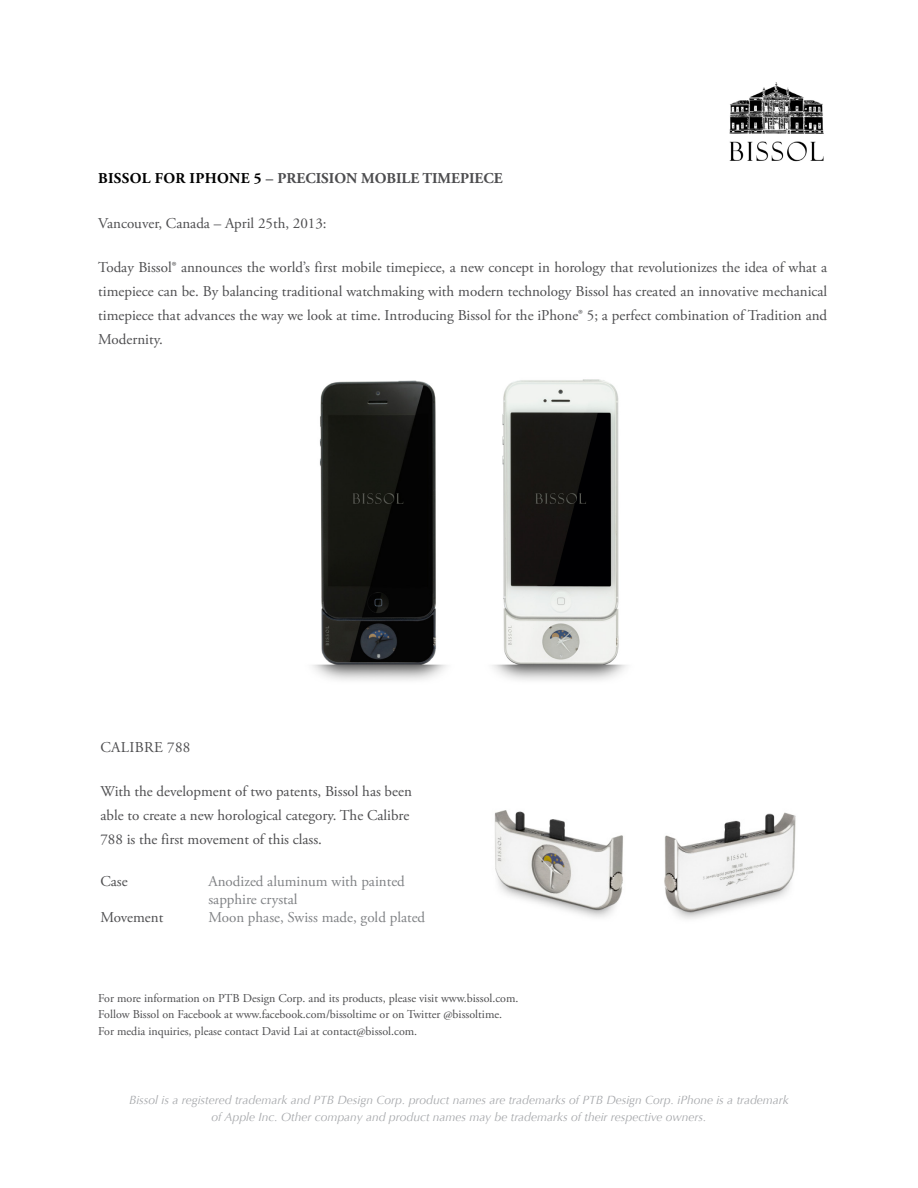
<style>
.page{position:relative;width:918px;height:1188px;background:#fff}
.page>*{position:absolute;margin:0;border:0;box-sizing:border-box;transform-origin:0 0}
.t1{font:15px/24px "Adobe Garamond Pro";color:#4d4d4f;text-align:justify}
.t2{font:15px/18px "Adobe Garamond Pro";color:#808285}
.t3{font:700 15px "Adobe Garamond Pro";color:#4d4d4f}
.t4{font:15px "Adobe Garamond Pro";letter-spacing:.02em;color:#4d4d4f}
.t5{font:12px/16.5px "Adobe Garamond Pro";color:#4d4d4f}
.t6{font:italic 12px/16.5px "Optima";color:#a7a9ac;text-align:center}
.s1{color:#000}
</style>
<div class="page">
<img style="left:729px;top:82px;width:95px;height:80px">
<img style="left:312px;top:379px;width:315px;height:302px">
<img style="left:494px;top:810px;width:302px;height:109px">
<p class="t3" style="left:98px;top:170px;width:406px"><span class="s1">BISSOL FOR IPHONE 5</span> – PRECISION MOBILE TIMEPIECE</p>
<p class="t1" style="left:98px;top:211px;width:230px">Vancouver, Canada – April 25th, 2013:</p>
<p class="t1" style="left:98px;top:256px;width:731px">Today Bissol® announces the world’s first mobile timepiece, a new concept in horology that revolutionizes the idea of what a timepiece can be. By balancing traditional watchmaking with modern technology Bissol has created an innovative mechanical timepiece that advances the way we look at time. Introducing Bissol for the iPhone® 5; a perfect combination of Tradition and Modernity.</p>
<p class="t4" style="left:100px;top:738px;width:91px">CALIBRE 788</p>
<p class="t1" style="left:100px;top:780px;width:313px;text-align:left">With the development of two patents, Bissol has been able to create a new horological category. The Calibre<br>788 is the first movement of this class.</p>
<p class="t1" style="left:100px;top:870px;width:29px">Case</p>
<p class="t2" style="left:208px;top:873px;width:198px">Anodized aluminum with painted sapphire crystal</p>
<p class="t1" style="left:100px;top:906px;width:64px">Movement</p>
<p class="t2" style="left:208px;top:909px;width:218px">Moon phase, Swiss made, gold plated</p>
<p class="t5" style="left:98px;top:990px;width:422px">For more information on PTB Design Corp. and its products, please visit www.bissol.com.<br>Follow Bissol on Facebook at www.facebook.com/bissoltime or on Twitter @bissoltime.<br>For media inquiries, please contact David Lai at contact@bissol.com.</p>
<p class="t6" style="left:129px;top:1092px;width:661px">Bissol is a registered trademark and PTB Design Corp. product names are trademarks of PTB Design Corp. iPhone is a trademark of Apple Inc. Other company and product names may be trademarks of their respective owners.</p>
</div>
